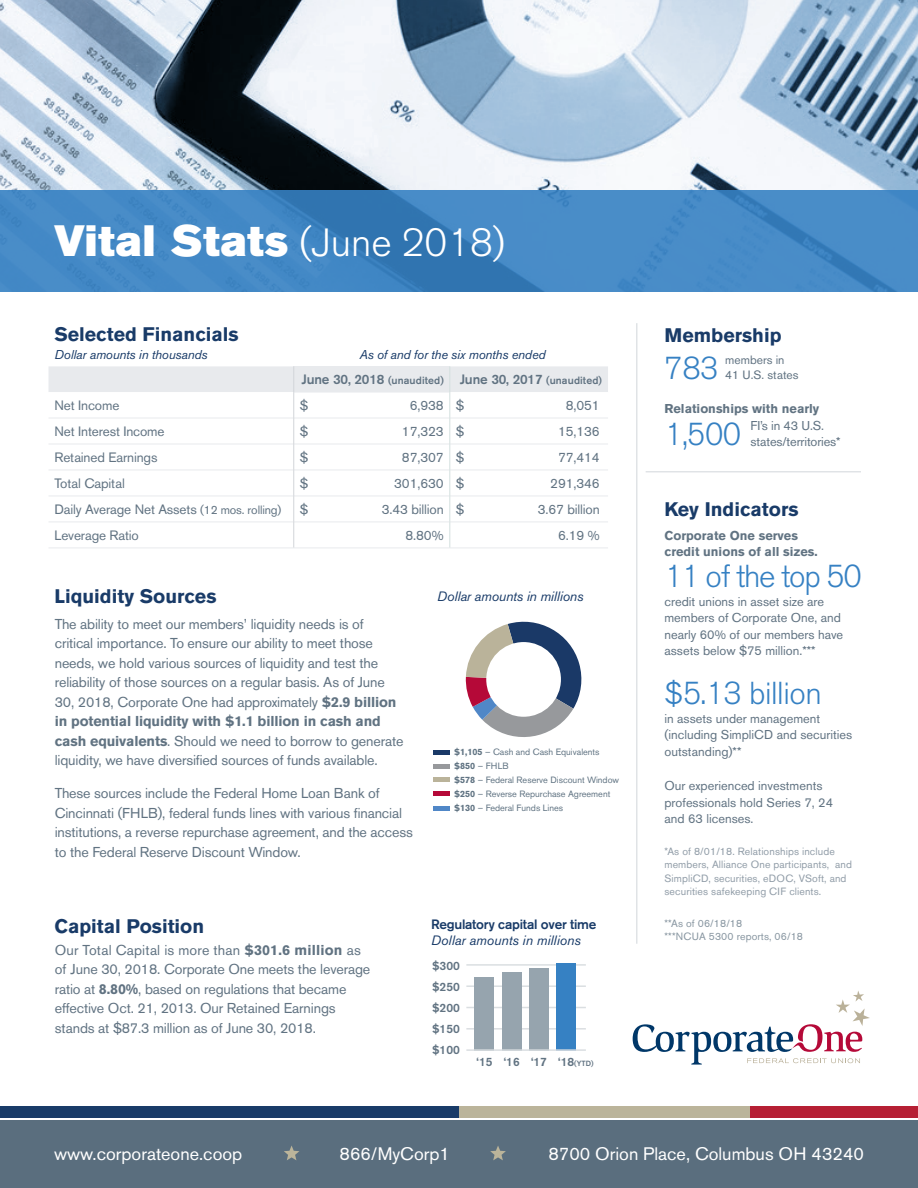
<style>
.page{position:relative;width:918px;height:1188px;background:#fff}
.page>*{position:absolute;margin:0;border:0;box-sizing:border-box;transform-origin:0 0}
.t1{font:43.5px "Akzidenz Grotesk BQ Super";letter-spacing:.02em;color:#fff}
.t2{font:300 31.5px "Akzidenz Grotesk BQ";letter-spacing:-.015em;color:#3681c3}
.t3{font:300 31.5px "Akzidenz Grotesk BQ";letter-spacing:-.04em;color:#3681c3}
.t4{font:700 19.5px "Akzidenz Grotesk BQ";color:#193b68}
.t5{font:18px "Akzidenz Grotesk BQ";color:#fff}
.Main_Text{font:14.25px/19.5px "Akzidenz Grotesk BQ";letter-spacing:-.01em;color:#617382}
.t6{font:13.5px "Akzidenz Grotesk BQ";letter-spacing:-.01em;color:#617382}
.t7{font:italic 13.5px "Akzidenz Grotesk BQ";color:#193b68}
.t8{font:500 13.5px "Akzidenz Grotesk BQ";letter-spacing:-.01em;color:#617382}
.t9{font:500 13.5px "Akzidenz Grotesk BQ";letter-spacing:-.02em;color:#193b68}
.t10{font:12.75px/16.5px "Akzidenz Grotesk BQ";color:#617382}
.t11{font:700 12.75px/16.5px "Akzidenz Grotesk BQ";color:#617382}
.t12{font:italic 12.75px "Akzidenz Grotesk BQ";letter-spacing:-.01em;color:#193b68}
.t13{font:500 12px "Akzidenz Grotesk BQ";color:#617382}
.t14{font:12px/15px "Akzidenz Grotesk BQ";color:#617382}
.t15{font:10.5px/13.5px "Akzidenz Grotesk BQ";letter-spacing:.01em;color:#919da8}
.t16{font:10.5px/13.5px "Akzidenz Grotesk BQ";letter-spacing:.01em;color:#8896a1}
.t17{font:9px/14px "Akzidenz Grotesk BQ";color:#617483}
.t18{font:500 7.5px "Akzidenz Grotesk BQ";color:#617382}
.s1{font-family:"Akzidenz Grotesk BQ";font-weight:300;font-size:39px}
.s2{font-size:10.5px}
.s3{font-size:12px}
.s4{font-weight:700}
</style>
<div class="page">
<div style="left:0;top:1107px;width:459px;height:11px;background:#193b68"></div>
<div style="left:459px;top:1107px;width:291px;height:11px;background:#bbb49a"></div>
<div style="left:750px;top:1107px;width:168px;height:11px;background:#b61f34"></div>
<div style="left:0;top:1120px;width:918px;height:68px;background:#5a6e7e"></div>
<svg style="left:284px;top:1146px;width:15px;height:14px"></svg>
<svg style="left:490px;top:1146px;width:16px;height:14px"></svg>
<svg style="left:633px;top:991px;width:237px;height:74px"></svg>
<hr style="left:466px;top:1028px;width:120px;height:2px;background:#dadee1">
<hr style="left:466px;top:1007px;width:120px;height:1px;background:#dadee1">
<hr style="left:466px;top:985px;width:120px;height:2px;background:#dadee1">
<hr style="left:466px;top:964px;width:120px;height:2px;background:#dadee1">
<svg style="left:0;top:0;width:918px;height:190px"></svg>
<svg style="left:0;top:190px;width:918px;height:101px;background:#4287c3"></svg>
<hr style="left:636px;top:323px;width:2px;height:621px;background:#617483">
<hr style="left:646px;top:471px;width:215px;height:1px;background:#617483">
<hr style="left:49px;top:548px;width:245px;height:1px;background:#e8eaed">
<hr style="left:450px;top:548px;width:158px;height:1px;background:#e8eaed">
<hr style="left:294px;top:548px;width:156px;height:1px;background:#e8eaed">
<svg style="left:49px;top:366px;width:559px;height:182px"></svg>
<div style="left:475px;top:977px;width:19px;height:73px;background:#96a4ae"></div>
<div style="left:502px;top:972px;width:19px;height:79px;background:#96a4ae"></div>
<div style="left:557px;top:963px;width:19px;height:87px;background:#3681c3"></div>
<div style="left:529px;top:968px;width:20px;height:82px;background:#96a4ae"></div>
<hr style="left:466px;top:1049px;width:120px;height:2px;background:#dadee1">
<div style="left:433px;top:750px;width:16px;height:5px;background:#1a3967"></div>
<hr style="left:433px;top:764px;width:16px;height:4px;background:#97999c">
<hr style="left:433px;top:806px;width:16px;height:4px;background:#5087c7">
<hr style="left:433px;top:792px;width:16px;height:4px;background:#b50938">
<div style="left:433px;top:777px;width:16px;height:5px;background:#bab39a"></div>
<svg style="left:465px;top:621px;width:117px;height:116px"></svg>
<div style="left:486px;top:642px;width:75px;height:75px;background:#fff;border-radius:50%"></div>
<p class="t1" style="left:54px;top:215px;width:453px">Vital Stats <span class="s1">(June 2018)</span></p>
<p class="t4" style="left:54px;top:323px;width:186px">Selected Financials</p>
<p class="t12" style="left:55px;top:347px;width:155px">Dollar amounts in thousands</p>
<p class="t12" style="left:359px;top:347px;width:188px">As of and for the six months ended</p>
<p class="t8" style="left:302px;top:371px;width:144px">June 30, 2018 <span class="s2">(unaudited)</span></p>
<p class="t8" style="left:460px;top:371px;width:144px">June 30, 2017 <span class="s2">(unaudited)</span></p>
<p class="t6" style="left:55px;top:397px;width:66px">Net Income</p>
<p class="t6" style="left:300px;top:397px;width:10px">$</p>
<p class="t6" style="left:410px;top:397px;width:36px">6,938</p>
<p class="t6" style="left:456px;top:397px;width:10px">$</p>
<p class="t6" style="left:566px;top:397px;width:36px">8,051</p>
<p class="t6" style="left:55px;top:423px;width:112px">Net Interest Income</p>
<p class="t6" style="left:300px;top:423px;width:10px">$</p>
<p class="t6" style="left:402px;top:423px;width:43px">17,323</p>
<p class="t6" style="left:456px;top:423px;width:10px">$</p>
<p class="t6" style="left:558px;top:423px;width:43px">15,136</p>
<p class="t6" style="left:55px;top:449px;width:105px">Retained Earnings</p>
<p class="t6" style="left:300px;top:449px;width:10px">$</p>
<p class="t6" style="left:402px;top:449px;width:43px">87,307</p>
<p class="t6" style="left:456px;top:449px;width:10px">$</p>
<p class="t6" style="left:558px;top:449px;width:43px">77,414</p>
<p class="t6" style="left:55px;top:475px;width:72px">Total Capital</p>
<p class="t6" style="left:300px;top:475px;width:10px">$</p>
<p class="t6" style="left:394px;top:475px;width:51px">301,630</p>
<p class="t6" style="left:456px;top:475px;width:10px">$</p>
<p class="t6" style="left:550px;top:475px;width:51px">291,346</p>
<p class="t6" style="left:55px;top:501px;width:228px">Daily Average Net Assets <span class="s3">(12 mos. rolling)</span></p>
<p class="t6" style="left:300px;top:501px;width:10px">$</p>
<p class="t6" style="left:382px;top:501px;width:64px">3.43 billion</p>
<p class="t6" style="left:456px;top:501px;width:10px">$</p>
<p class="t6" style="left:538px;top:501px;width:64px">3.67 billion</p>
<p class="t6" style="left:55px;top:527px;width:86px">Leverage Ratio</p>
<p class="t6" style="left:406px;top:527px;width:40px">8.80%</p>
<p class="t6" style="left:558px;top:527px;width:43px">6.19 %</p>
<p class="t4" style="left:54px;top:585px;width:164px">Liquidity Sources</p>
<p class="Main_Text" style="left:55px;top:614px;width:350px">The ability to meet our members’ liquidity needs is of critical importance. To ensure our ability to meet those needs, we hold various sources of liquidity and test the reliability of those sources on a regular basis. As of June 30, 2018, Corporate One had approximately <span class="s4">$2.9 billion in potential liquidity with $1.1 billion in cash and cash equivalents</span>. Should we need to borrow to generate liquidity, we have diversified sources of funds available.</p>
<p class="Main_Text" style="left:55px;top:783px;width:360px">These sources include the Federal Home Loan Bank of Cincinnati (FHLB), federal funds lines with various financial institutions, a reverse repurchase agreement, and the access to the Federal Reserve Discount Window.</p>
<p class="t7" style="left:437px;top:588px;width:148px">Dollar amounts in millions</p>
<p class="t17" style="left:454px;top:744px;width:147px"><span class="s4">$1,105</span> – Cash and Cash Equivalents <span class="s4">$850</span> – FHLB</p>
<p class="t17" style="left:454px;top:801px;width:111px"><span class="s4">$130</span> – Federal Funds Lines</p>
<p class="t17" style="left:454px;top:773px;width:167px"><span class="s4">$578</span> – Federal Reserve Discount Window</p>
<p class="t17" style="left:454px;top:787px;width:158px"><span class="s4">$250</span> – Reverse Repurchase Agreement</p>
<p class="t4" style="left:54px;top:915px;width:151px">Capital Position</p>
<p class="Main_Text" style="left:55px;top:940px;width:317px">Our Total Capital is more than <span class="s4">$301.6 million</span> as of June 30, 2018. Corporate One meets the leverage ratio at <span class="s4">8.80%</span>, based on regulations that became effective Oct. 21, 2013. Our Retained Earnings stands at $87.3 million as of June 30, 2018.</p>
<p class="t9" style="left:431px;top:916px;width:167px">Regulatory capital over time</p>
<p class="t7" style="left:431px;top:933px;width:151px">Dollar amounts in millions</p>
<p class="t13" style="left:432px;top:958px;width:29px">$300</p>
<p class="t13" style="left:432px;top:979px;width:29px">$250</p>
<p class="t13" style="left:432px;top:1000px;width:29px">$200</p>
<p class="t13" style="left:432px;top:1021px;width:29px">$150</p>
<p class="t13" style="left:432px;top:1042px;width:29px">$100</p>
<p class="t13" style="left:477px;top:1054px;width:17px">‘15</p>
<p class="t13" style="left:504px;top:1054px;width:17px">‘16</p>
<p class="t13" style="left:531px;top:1054px;width:17px">‘17</p>
<p class="t18" style="left:558px;top:1058px;width:37px"><span class="s3">‘18</span>(YTD)</p>
<p class="t4" style="left:664px;top:324px;width:118px">Membership</p>
<p class="t14" style="left:725px;top:352px;width:75px">members in<br>41 U.S. states</p>
<p class="t11" style="left:664px;top:400px;width:156px">Relationships with nearly</p>
<p class="t10" style="left:750px;top:417px;width:92px">FI’s in 43 U.S. states/territories*</p>
<p class="t2" style="left:664px;top:351px;width:56px">783</p>
<p class="t2" style="left:664px;top:417px;width:78px">1,500</p>
<p class="t4" style="left:664px;top:498px;width:136px">Key Indicators</p>
<p class="t11" style="left:664px;top:527px;width:155px">Corporate One serves credit unions of all sizes.</p>
<p class="t3" style="left:664px;top:558px;width:199px">11 of the top 50</p>
<p class="t10" style="left:664px;top:593px;width:180px">credit unions in asset size are members of Corporate One, and nearly 60% of our members have assets below $75 million.***</p>
<p class="t2" style="left:664px;top:675px;width:159px">$5.13 billion</p>
<p class="t10" style="left:664px;top:710px;width:189px">in assets under management (including SimpliCD and securities outstanding)**</p>
<p class="t10" style="left:664px;top:778px;width:170px">Our experienced investments professionals hold Series 7, 24 and 63 licenses.</p>
<p class="t15" style="left:664px;top:844px;width:189px">*As of 8/01/18. Relationships include members, Alliance One participants, and SimpliCD, securities, eDOC, VSoft, and securities safekeeping CIF clients.</p>
<p class="t16" style="left:664px;top:916px;width:140px">**As of 06/18/18<br>***NCUA 5300 reports, 06/18</p>
<p class="t5" style="left:54px;top:1143px;width:190px">www.corporateone.coop</p>
<p class="t5" style="left:340px;top:1143px;width:112px">866/MyCorp1</p>
<p class="t5" style="left:548px;top:1143px;width:317px">8700 Orion Place, Columbus OH 43240</p>
</div>
